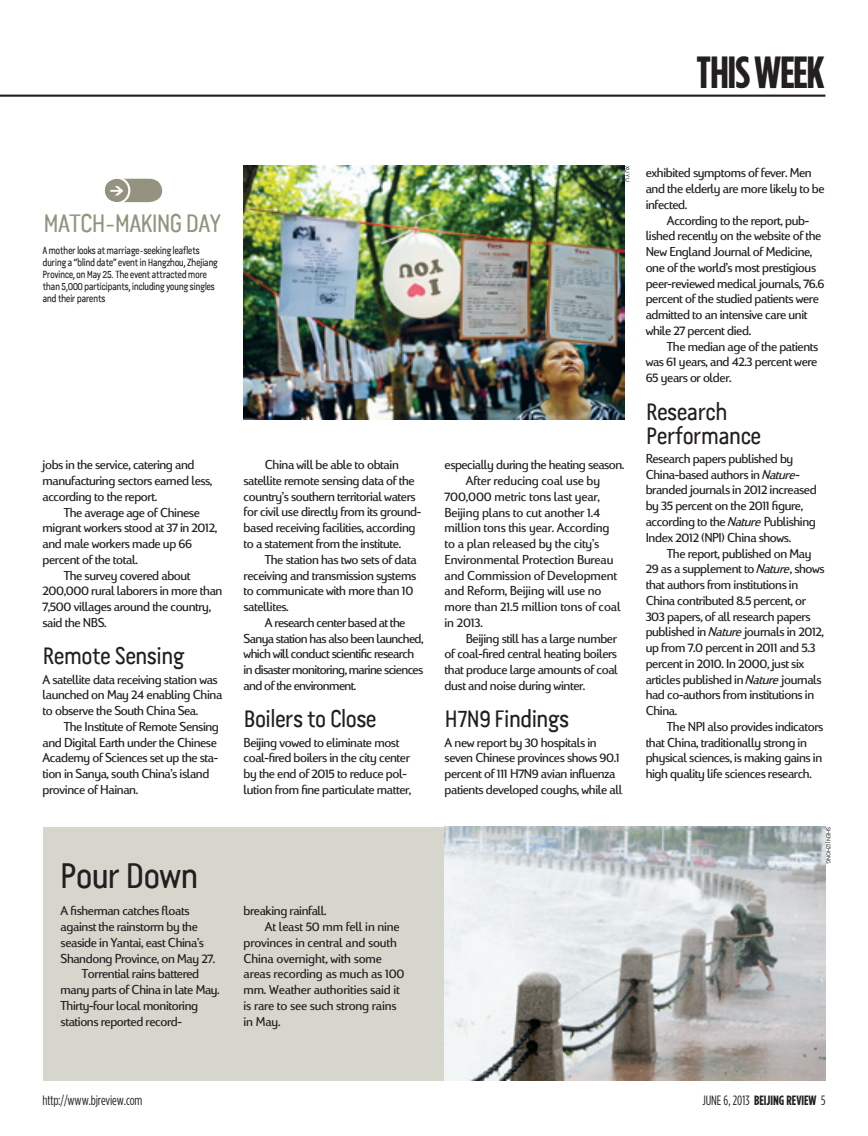
<style>
.page{position:relative;width:868px;height:1136px;background:#fff}
.page>*{position:absolute;margin:0;border:0;box-sizing:border-box;transform-origin:0 0}
.t1{font:700 condensed 45px "Gotham HTF";letter-spacing:-.03em;color:#231f20}
.t2{font:36px "Van Condensed LF";letter-spacing:-.055em;color:#231f20}
.t3{font:25.5px "Van Condensed LF";letter-spacing:-.06em;color:#95937f}
.t4{font:24px/24px "Van Condensed LF";letter-spacing:-.05em;color:#231f20}
.t5{font:13.5px/15.8px "Fargo Rg Da Ma";letter-spacing:-.025em;color:#231f20;scale:1.05 1}
.t6{font:700 condensed 13.5px "Gotham HTF";color:#231f20}
.t7{font:condensed 13.5px "Gotham HTF";letter-spacing:-.01em;color:#231f20}
.t8{font:10.5px/12px "Van Condensed LF";letter-spacing:-.06em;color:#231f20;scale:.95 1}
.t9{font:6px "Inter Face Da Ma";color:#231f20}
.s1{font-style:italic}
.s2{font-weight:400}
</style>
<div class="page">
<div style="left:43px;top:826px;width:433px;height:254px;background:#d7d6cd"></div>
<div style="left:103px;top:176px;width:27px;height:28px;border:2px solid #fff;border-radius:50%"></div>
<hr style="left:0;top:95px;width:825px;height:2px;background:#231f20">
<img style="left:243px;top:166px;width:381px;height:253px">
<img style="left:444px;top:826px;width:381px;height:254px">
<svg style="left:104px;top:179px;width:58px;height:23px"></svg>
<h1 class="t1" style="left:696px;top:47px;width:129px">THIS WEEK</h1>
<h3 class="t3" style="left:43px;top:207px;width:180px">MATCH-MAKING DAY</h3>
<p class="t8" style="left:43px;top:244px;width:186px">A mother looks at marriage-seeking leaflets during a “blind date” event in Hangzhou, Zhejiang Province, on May 25. The event attracted more than 5,000 participants, including young singles and their parents</p>
<p class="t5" style="left:43px;top:457px;width:163px">jobs in the service, catering and manufacturing sectors earned less, according to the report.</p>
<p class="t5" style="left:64px;top:504px;width:131px">The average age of Chinese</p>
<p class="t5" style="left:43px;top:520px;width:168px">migrant workers stood at 37 in 2012,</p>
<p class="t5" style="left:43px;top:536px;width:144px">and male workers made up 66</p>
<p class="t5" style="left:43px;top:552px;width:92px">percent of the total.</p>
<p class="t5" style="left:64px;top:567px;width:122px">The survey covered about</p>
<p class="t5" style="left:43px;top:583px;width:173px">200,000 rural laborers in more than</p>
<p class="t5" style="left:43px;top:599px;width:162px">7,500 villages around the country,</p>
<p class="t5" style="left:43px;top:615px;width:62px">said the NBS.</p>
<h3 class="t4" style="left:43px;top:644px;width:144px">Remote Sensing</h3>
<p class="t5" style="left:43px;top:671px;width:173px">A satellite data receiving station was launched on May 24 enabling China to observe the South China Sea.</p>
<p class="t5" style="left:43px;top:719px;width:169px;text-indent:21px">The Institute of Remote Sensing and Digital Earth under the Chinese<br>Academy of Sciences set up the sta&shy;tion in Sanya, south China’s island province of Hainan.</p>
<p class="t5" style="left:243px;top:457px;width:171px;text-indent:21px">China will be able to obtain satellite remote sensing data of the country’s southern territorial waters for civil use directly from its ground&shy;based receiving facilities, according to a statement from the institute.</p>
<p class="t5" style="left:243px;top:552px;width:166px;text-indent:21px">The station has two sets of data receiving and transmission systems to communicate with more than 10 satellites.</p>
<p class="t5" style="left:243px;top:615px;width:173px;text-indent:21px">A research center based at the Sanya station has also been launched, which will conduct scientific research in disaster monitoring, marine sciences and of the environment.</p>
<h3 class="t4" style="left:243px;top:707px;width:135px">Boilers to Close</h3>
<p class="t5" style="left:243px;top:734px;width:161px">Beijing vowed to eliminate most coal-fired boilers in the city center by the end of 2015 to reduce pol&shy;lution from fine particulate matter,</p>
<h2 class="t2" style="left:60px;top:853px;width:141px">Pour Down</h2>
<p class="t5" style="left:61px;top:903px;width:124px">A fisherman catches floats</p>
<p class="t5" style="left:61px;top:919px;width:132px">against the rainstorm by the</p>
<p class="t5" style="left:61px;top:935px;width:138px">seaside in Yantai, east China’s</p>
<p class="t5" style="left:61px;top:950px;width:149px">Shandong Province, on May 27.</p>
<p class="t5" style="left:82px;top:966px;width:113px">Torrential rains battered</p>
<p class="t5" style="left:61px;top:982px;width:153px">many parts of China in late May.</p>
<p class="t5" style="left:61px;top:998px;width:133px">Thirty-four local monitoring</p>
<p class="t5" style="left:61px;top:1013px;width:117px">stations reported record-</p>
<p class="t5" style="left:243px;top:903px;width:81px">breaking rainfall.</p>
<p class="t5" style="left:265px;top:919px;width:130px">At least 50 mm fell in nine</p>
<p class="t5" style="left:243px;top:935px;width:147px">provinces in central and south</p>
<p class="t5" style="left:243px;top:950px;width:133px">China overnight, with some</p>
<p class="t5" style="left:243px;top:966px;width:155px">areas recording as much as 100</p>
<p class="t5" style="left:243px;top:982px;width:150px">mm. Weather authorities said it</p>
<p class="t5" style="left:243px;top:998px;width:147px">is rare to see such strong rains</p>
<p class="t5" style="left:243px;top:1013px;width:37px">in May.</p>
<p class="t9" style="left:630px;top:166px;width:17px;rotate:90deg">XU YU</p>
<p class="t5" style="left:444px;top:457px;width:173px">especially during the heating season.</p>
<p class="t5" style="left:466px;top:473px;width:129px">After reducing coal use by</p>
<p class="t5" style="left:444px;top:489px;width:149px">700,000 metric tons last year,</p>
<p class="t5" style="left:444px;top:504px;width:150px">Beijing plans to cut another 1.4</p>
<p class="t5" style="left:444px;top:520px;width:158px">million tons this year. According</p>
<p class="t5" style="left:444px;top:536px;width:149px">to a plan released by the city’s</p>
<p class="t5" style="left:444px;top:552px;width:162px">Environmental Protection Bureau</p>
<p class="t5" style="left:444px;top:567px;width:166px">and Commission of Development</p>
<p class="t5" style="left:444px;top:583px;width:151px">and Reform, Beijing will use no</p>
<p class="t5" style="left:444px;top:599px;width:169px">more than 21.5 million tons of coal</p>
<p class="t5" style="left:444px;top:615px;width:38px">in 2013.</p>
<p class="t5" style="left:466px;top:630px;width:145px">Beijing still has a large number</p>
<p class="t5" style="left:444px;top:646px;width:166px">of coal-fired central heating boilers</p>
<p class="t5" style="left:444px;top:662px;width:166px">that produce large amounts of coal</p>
<p class="t5" style="left:444px;top:678px;width:135px">dust and noise during winter.</p>
<h3 class="t4" style="left:444px;top:707px;width:126px">H7N9 Findings</h3>
<p class="t5" style="left:444px;top:734px;width:171px">A new report by 30 hospitals in seven Chinese provinces shows 90.1 percent of 111 H7N9 avian influenza patients developed coughs, while all</p>
<p class="t5" style="left:645px;top:165px;width:172px">exhibited symptoms of fever. Men and the elderly are more likely to be infected.</p>
<p class="t5" style="left:645px;top:213px;width:172px;text-indent:21px">According to the report, pub&shy;lished recently on the website of the New England Journal of Medicine, one of the world’s most prestigious peer-reviewed medical journals, 76.6 percent of the studied patients were admitted to an intensive care unit while 27 percent died.</p>
<p class="t5" style="left:645px;top:339px;width:166px;text-align:justify;text-indent:21px">The median age of the patients was 61 years, and 42.3 percent were 65 years or older.</p>
<h3 class="t4" style="left:645px;top:399px;width:117px">Research<br>Performance</h3>
<p class="t5" style="left:645px;top:451px;width:164px">Research papers published by<br>China-based authors in <span class="s1">Nature&shy;</span>branded journals in 2012 increased by 35 percent on the 2011 figure, according to the <span class="s1">Nature</span> Publishing<br>Index 2012 (NPI) China shows.</p>
<p class="t5" style="left:645px;top:545px;width:172px;text-indent:21px">The report, published on May<br>29 as a supplement to <span class="s1">Nature</span>, shows that authors from institutions in<br>China contributed 8.5 percent, or<br>303 papers, of all research papers published in <span class="s1">Nature</span> journals in 2012, up from 7.0 percent in 2011 and 5.3 percent in 2010. In 2000, just six articles published in <span class="s1">Nature</span> journals had co-authors from institutions in<br>China.</p>
<p class="t5" style="left:645px;top:719px;width:170px;text-indent:21px">The NPI also provides indicators that China, traditionally strong in physical sciences, is making gains in high quality life sciences research.</p>
<p class="t9" style="left:831px;top:826px;width:39px;rotate:90deg">SHEN JIZHONG</p>
<p class="t7" style="left:43px;top:1092px;width:101px">http://www.bjreview.com</p>
<p class="t6" style="left:702px;top:1092px;width:124px"><span class="s2">june 6, 2013</span> BEIJING REVIEW <span class="s2">5</span></p>
</div>
